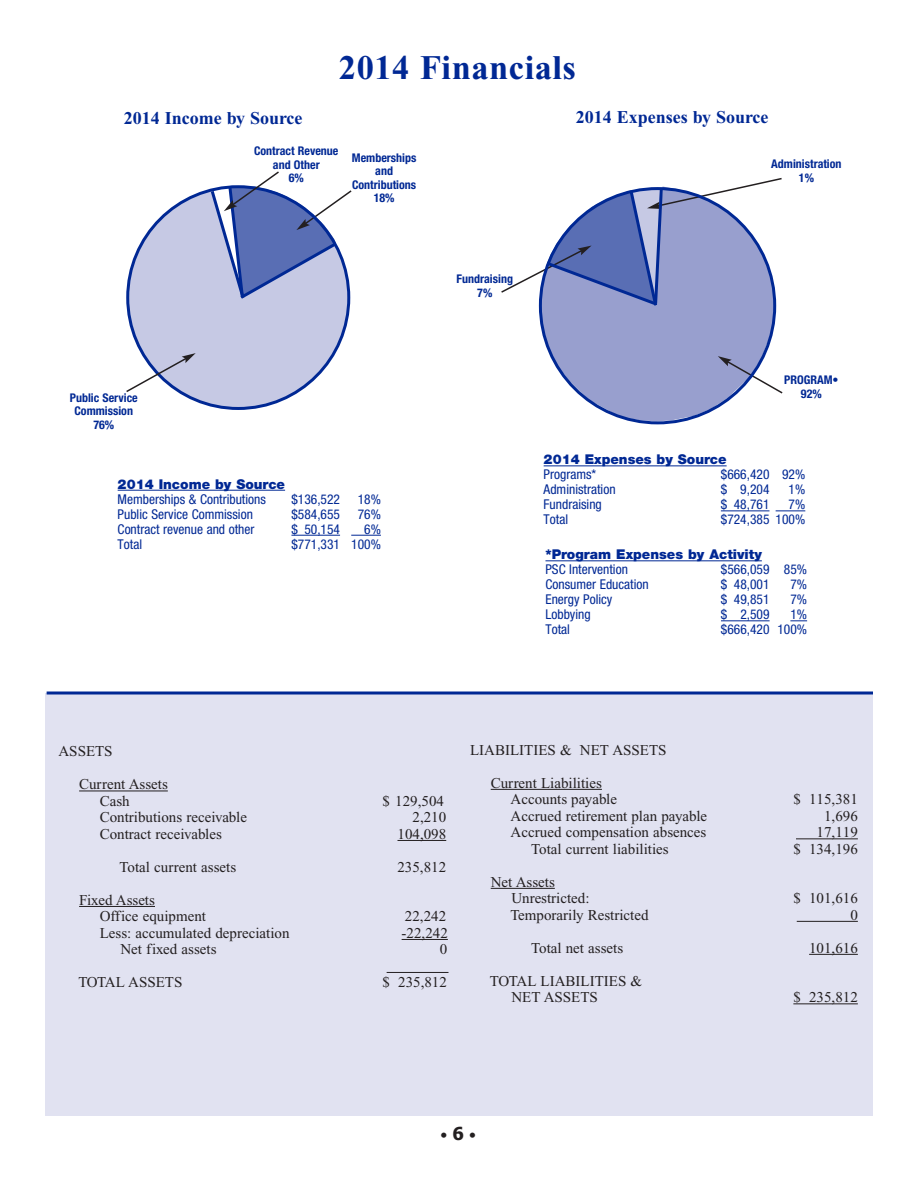
<style>
.page{position:relative;width:918px;height:1188px;background:#fff}
.page>*{position:absolute;margin:0;border:0;box-sizing:border-box;transform-origin:0 0}
.t1{font:700 34.5px "Times";letter-spacing:.015em;color:#002894}
.t2{font:700 18px "Times";color:#002894}
.t3{font:15px/16.5px "Times";color:#231f20}
.t4{font:15px "Tahoma";color:#231f20}
.t5{font:condensed 13.5px "Helvetica Neue";color:#002894}
.t6{font:900 13.5px "Helvetica Neue";color:#002894}
.t7{font:700 condensed 12px/13.5px "Helvetica Neue";color:#002894;text-align:center}
.s1{font-weight:700;font-size:18px}
</style>
<div class="page">
<div style="left:45px;top:693px;width:828px;height:423px;background:#e1e2f1"></div>
<hr style="left:79px;top:791px;width:89px;height:1px;background:#231f20">
<hr style="left:398px;top:840px;width:48px;height:1px;background:#231f20">
<hr style="left:79px;top:906px;width:76px;height:1px;background:#231f20">
<hr style="left:402px;top:939px;width:46px;height:1px;background:#231f20">
<hr style="left:387px;top:972px;width:62px;height:1px;background:#231f20">
<hr style="left:545px;top:560px;width:217px;height:1px;background:#002894">
<hr style="left:721px;top:620px;width:49px;height:1px;background:#002894">
<svg style="left:790px;top:620px;width:17px;height:1px"></svg>
<hr style="left:544px;top:466px;width:183px;height:1px;background:#002894">
<hr style="left:721px;top:511px;width:48px;height:1px;background:#002894">
<svg style="left:776px;top:511px;width:29px;height:1px"></svg>
<hr style="left:118px;top:490px;width:167px;height:1px;background:#002894">
<hr style="left:291px;top:535px;width:49px;height:1px;background:#002894">
<hr style="left:351px;top:535px;width:30px;height:1px;background:#002894">
<hr style="left:47px;top:692px;width:826px;height:2px;background:#002894">
<hr style="left:491px;top:789px;width:111px;height:1px;background:#231f20">
<hr style="left:796px;top:838px;width:62px;height:1px;background:#231f20">
<hr style="left:491px;top:888px;width:64px;height:1px;background:#231f20">
<hr style="left:797px;top:921px;width:61px;height:1px;background:#231f20">
<hr style="left:809px;top:954px;width:49px;height:1px;background:#231f20">
<hr style="left:793px;top:1003px;width:65px;height:1px;background:#231f20">
<svg style="left:776px;top:388px;width:7px;height:6px"></svg>
<svg style="left:501px;top:177px;width:281px;height:132px"></svg>
<svg style="left:126px;top:189px;width:224px;height:221px"></svg>
<svg style="left:126px;top:353px;width:70px;height:41px"></svg>
<svg style="left:209px;top:171px;width:143px;height:130px"></svg>
<svg style="left:539px;top:187px;width:237px;height:237px"></svg>
<h1 class="t1" style="left:339px;top:56px;width:239px">2014 Financials</h1>
<p class="t2" style="left:124px;top:112px;width:180px">2014 Income by Source</p>
<p class="t2" style="left:576px;top:111px;width:194px">2014 Expenses by Source</p>
<p class="t7" style="left:70px;top:392px;width:70px">Public Service<br>Commission<br>76%</p>
<p class="t7" style="left:254px;top:145px;width:86px">Contract Revenue and Other<br>6%</p>
<p class="t7" style="left:352px;top:152px;width:66px">Memberships and<br>Contributions<br>18%</p>
<p class="t6" style="left:118px;top:479px;width:169px">2014 Income by Source</p>
<p class="t5" style="left:118px;top:494px;width:150px">Memberships &amp; Contributions</p>
<p class="t5" style="left:291px;top:494px;width:50px">$136,522</p>
<p class="t5" style="left:358px;top:494px;width:25px">18%</p>
<p class="t5" style="left:118px;top:509px;width:137px">Public Service Commission</p>
<p class="t5" style="left:291px;top:509px;width:50px">$584,655</p>
<p class="t5" style="left:358px;top:509px;width:25px">76%</p>
<p class="t5" style="left:118px;top:524px;width:138px">Contract revenue and other</p>
<p class="t5" style="left:291px;top:524px;width:50px">$ 50,154</p>
<p class="t5" style="left:364px;top:524px;width:18px">6%</p>
<p class="t5" style="left:118px;top:539px;width:26px">Total</p>
<p class="t5" style="left:291px;top:539px;width:91px">$771,331 100%</p>
<p class="t7" style="left:771px;top:158px;width:72px">Administration<br>1%</p>
<p class="t7" style="left:457px;top:273px;width:58px">Fundraising<br>7%</p>
<p class="t7" style="left:784px;top:374px;width:56px">PROGRAM•<br>92%</p>
<p class="t6" style="left:544px;top:455px;width:184px">2014 Expenses by Source</p>
<p class="t5" style="left:544px;top:470px;width:54px">Programs*</p>
<p class="t5" style="left:721px;top:470px;width:86px">$666,420 92%</p>
<p class="t5" style="left:544px;top:485px;width:73px">Administration</p>
<p class="t5" style="left:721px;top:485px;width:50px">$ 9,204</p>
<p class="t5" style="left:789px;top:485px;width:18px">1%</p>
<p class="t5" style="left:544px;top:500px;width:60px">Fundraising</p>
<p class="t5" style="left:721px;top:500px;width:50px">$ 48,761</p>
<p class="t5" style="left:789px;top:500px;width:18px">7%</p>
<p class="t5" style="left:544px;top:515px;width:26px">Total</p>
<p class="t5" style="left:721px;top:515px;width:86px">$724,385 100%</p>
<p class="t6" style="left:545px;top:550px;width:218px">*Program Expenses by Activity</p>
<p class="t5" style="left:545px;top:565px;width:84px">PSC Intervention</p>
<p class="t5" style="left:721px;top:565px;width:88px">$566,059 85%</p>
<p class="t5" style="left:545px;top:580px;width:105px">Consumer Education</p>
<p class="t5" style="left:721px;top:580px;width:50px">$ 48,001</p>
<p class="t5" style="left:790px;top:580px;width:18px">7%</p>
<p class="t5" style="left:545px;top:595px;width:68px">Energy Policy</p>
<p class="t5" style="left:721px;top:595px;width:50px">$ 49,851</p>
<p class="t5" style="left:790px;top:595px;width:18px">7%</p>
<p class="t5" style="left:545px;top:610px;width:47px">Lobbying</p>
<p class="t5" style="left:721px;top:610px;width:50px">$ 2,509</p>
<p class="t5" style="left:790px;top:610px;width:18px">1%</p>
<p class="t5" style="left:545px;top:625px;width:26px">Total</p>
<p class="t5" style="left:721px;top:625px;width:88px">$666,420 100%</p>
<p class="t3" style="left:58px;top:744px;width:56px">ASSETS</p>
<p class="t3" style="left:100px;top:777px;width:70px;text-indent:-21px">Current Assets<br>Cash</p>
<p class="t3" style="left:382px;top:794px;width:63px">$ 129,504</p>
<p class="t3" style="left:100px;top:810px;width:149px">Contributions receivable</p>
<p class="t3" style="left:413px;top:810px;width:35px">2,210</p>
<p class="t3" style="left:100px;top:827px;width:124px">Contract receivables</p>
<p class="t3" style="left:398px;top:827px;width:50px">104,098</p>
<p class="t3" style="left:120px;top:860px;width:118px">Total current assets</p>
<p class="t3" style="left:397px;top:860px;width:50px">235,812</p>
<p class="t3" style="left:100px;top:893px;width:108px;text-indent:-21px">Fixed Assets<br>Office equipment</p>
<p class="t3" style="left:405px;top:909px;width:43px">22,242</p>
<p class="t3" style="left:100px;top:926px;width:191px">Less: accumulated depreciation</p>
<p class="t3" style="left:402px;top:926px;width:48px">-22,242</p>
<p class="t3" style="left:120px;top:942px;width:98px">Net fixed assets</p>
<p class="t3" style="left:440px;top:942px;width:9px">0</p>
<p class="t3" style="left:78px;top:975px;width:106px">TOTAL ASSETS</p>
<p class="t3" style="left:382px;top:975px;width:66px">$ 235,812</p>
<p class="t3" style="left:470px;top:743px;width:198px">LIABILITIES &amp; NET ASSETS</p>
<p class="t3" style="left:511px;top:776px;width:108px;text-indent:-20px">Current Liabilities<br>Accounts payable</p>
<p class="t3" style="left:793px;top:792px;width:66px">$ 115,381</p>
<p class="t3" style="left:511px;top:809px;width:198px">Accrued retirement plan payable</p>
<p class="t3" style="left:824px;top:809px;width:35px">1,696</p>
<p class="t3" style="left:511px;top:825px;width:197px">Accrued compensation absences</p>
<p class="t3" style="left:817px;top:825px;width:43px">17,119</p>
<p class="t3" style="left:531px;top:842px;width:139px">Total current liabilities</p>
<p class="t3" style="left:793px;top:842px;width:66px">$ 134,196</p>
<p class="t3" style="left:511px;top:875px;width:80px;text-indent:-21px">Net Assets<br>Unrestricted:</p>
<p class="t3" style="left:793px;top:891px;width:66px">$ 101,616</p>
<p class="t3" style="left:511px;top:908px;width:140px">Temporarily Restricted</p>
<p class="t3" style="left:850px;top:908px;width:9px">0</p>
<p class="t3" style="left:531px;top:941px;width:94px">Total net assets</p>
<p class="t3" style="left:809px;top:941px;width:50px">101,616</p>
<p class="t3" style="left:511px;top:974px;width:132px;text-indent:-21px">TOTAL LIABILITIES &amp;<br>NET ASSETS</p>
<p class="t3" style="left:793px;top:990px;width:66px">$ 235,812</p>
<p class="t4" style="left:441px;top:1126px;width:37px">•<span class="s1">6</span>•</p>
</div>
